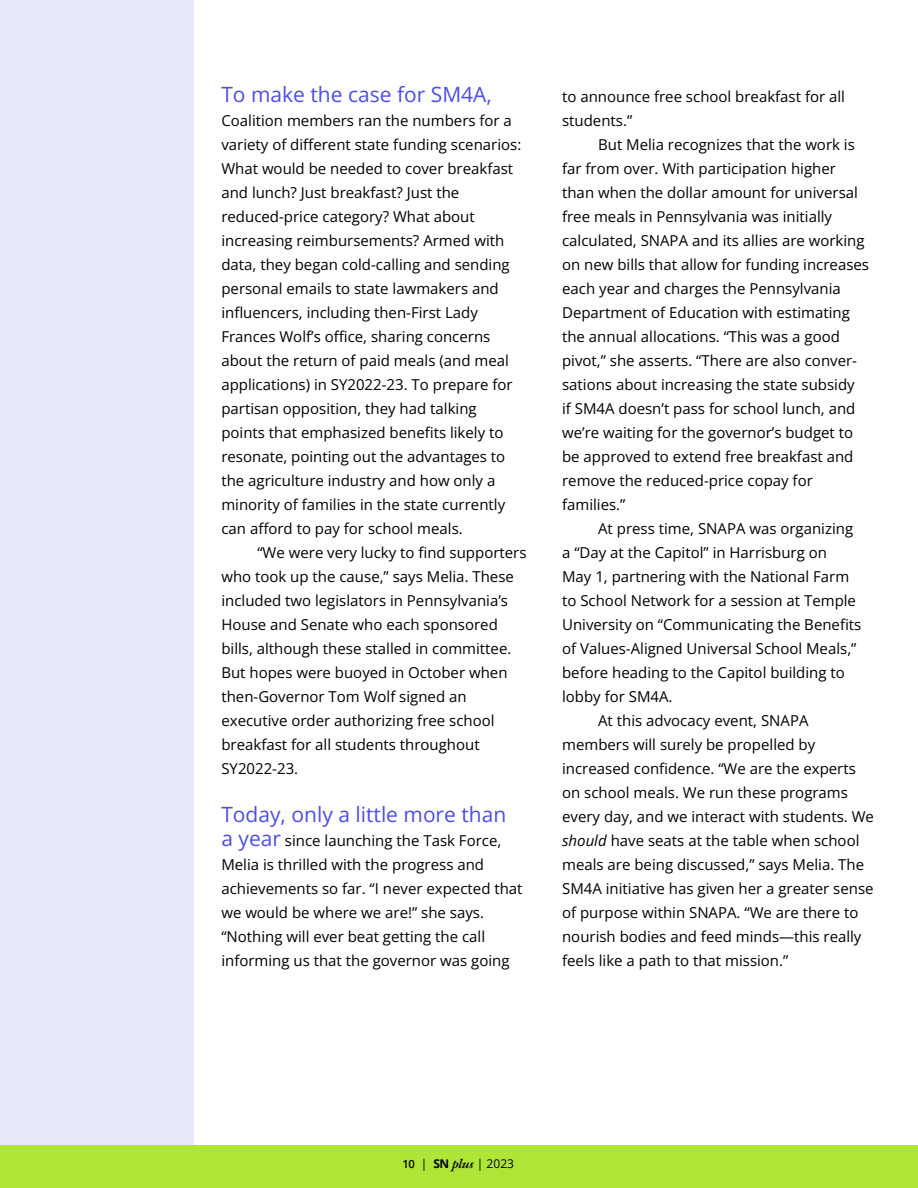
<style>
.page{position:relative;width:918px;height:1188px;background:#fff}
.page>*{position:absolute;margin:0;border:0;box-sizing:border-box;transform-origin:0 0}
.t1{font:21px "Open Sans";color:#4b4eea}
.t2{font:15px/24px "Open Sans";color:#000}
.t3{font:12px "Open Sans";color:#000}
.s1{font-size:21px;color:#4b4eea}
.s2{font-style:italic}
.s3{font-weight:600;font-size:11.25px}
.s4{font-weight:700}
.s5{font-family:"Garamond ATF Text";font-weight:700;font-style:italic}
</style>
<div class="page">
<div style="left:0;top:0;width:193px;height:1153px;background:#e7e8fc"></div>
<div style="left:0;top:1145px;width:918px;height:43px;background:#afe537"></div>
<h1 class="t1" style="left:221px;top:80px;width:272px">To make the case for SM4A,</h1>
<p class="t2" style="left:221px;top:108px;width:301px">Coalition members ran the numbers for a variety of different state funding scenarios:<br>What would be needed to cover breakfast and lunch? Just breakfast? Just the reduced-price category? What about increasing reimbursements? Armed with data, they began cold-calling and sending personal emails to state lawmakers and influencers, including then-First Lady Frances Wolf’s office, sharing concerns about the return of paid meals (and meal applications) in SY2022-23. To prepare for partisan opposition, they had talking points that emphasized benefits likely to resonate, pointing out the advantages to the agriculture industry and how only a minority of families in the state currently can afford to pay for school meals.</p>
<p class="t2" style="left:221px;top:540px;width:307px;text-indent:36px">“We were very lucky to find supporters who took up the cause,” says Melia. These included two legislators in Pennsylvania’s House and Senate who each sponsored bills, although these stalled in committee.<br>But hopes were buoyed in October when then-Governor Tom Wolf signed an executive order authorizing free school breakfast for all students throughout SY2022-23.</p>
<h1 class="t1" style="left:221px;top:800px;width:287px">Today, only a little more than</h1>
<p class="t2" style="left:221px;top:828px;width:303px"><span class="s1">a year</span> since launching the Task Force, Melia is thrilled with the progress and achievements so far. “I never expected that we would be where we are!” she says. “Nothing will ever beat getting the call informing us that the governor was going</p>
<p class="t2" style="left:562px;top:84px;width:284px">to announce free school breakfast for all students.”</p>
<p class="t2" style="left:562px;top:132px;width:308px;text-indent:36px">But Melia recognizes that the work is far from over. With participation higher than when the dollar amount for universal free meals in Pennsylvania was initially calculated, SNAPA and its allies are working on new bills that allow for funding increases each year and charges the Pennsylvania Department of Education with estimating the annual allocations. “This was a good pivot,” she asserts. “There are also conver&shy;sations about increasing the state subsidy<br>if SM4A doesn’t pass for school lunch, and we’re waiting for the governor’s budget to be approved to extend free breakfast and remove the reduced-price copay for families.”</p>
<p class="t2" style="left:598px;top:516px;width:257px">At press time, SNAPA was organizing</p>
<p class="t2" style="left:562px;top:540px;width:266px">a “Day at the Capitol” in Harrisburg on</p>
<p class="t2" style="left:562px;top:564px;width:289px">May 1, partnering with the National Farm</p>
<p class="t2" style="left:562px;top:588px;width:295px">to School Network for a session at Temple</p>
<p class="t2" style="left:562px;top:612px;width:301px">University on “Communicating the Benefits</p>
<p class="t2" style="left:562px;top:636px;width:296px">of Values-Aligned Universal School Meals,”</p>
<p class="t2" style="left:562px;top:660px;width:284px">before heading to the Capitol building to</p>
<p class="t2" style="left:562px;top:684px;width:112px">lobby for SM4A.</p>
<p class="t2" style="left:598px;top:708px;width:212px">At this advocacy event, SNAPA</p>
<p class="t2" style="left:562px;top:732px;width:255px">members will surely be propelled by</p>
<p class="t2" style="left:562px;top:756px;width:295px">increased confidence. “We are the experts</p>
<p class="t2" style="left:562px;top:780px;width:287px">on school meals. We run these programs</p>
<p class="t2" style="left:562px;top:804px;width:313px">every day, and we interact with students. We</p>
<p class="t2" style="left:562px;top:828px;width:299px"><span class="s2">should</span> have seats at the table when school</p>
<p class="t2" style="left:562px;top:852px;width:303px">meals are being discussed,” says Melia. The</p>
<p class="t2" style="left:562px;top:876px;width:313px">SM4A initiative has given her a greater sense</p>
<p class="t2" style="left:562px;top:900px;width:298px">of purpose within SNAPA. “We are there to</p>
<p class="t2" style="left:562px;top:924px;width:301px">nourish bodies and feed minds—this really</p>
<p class="t2" style="left:562px;top:948px;width:228px">feels like a path to that mission.”</p>
<p class="t3" style="left:403px;top:1156px;width:113px"><span class="s3">10</span> | <span class="s4">SN</span> <span class="s5">plus</span> | 2023</p>
</div>
